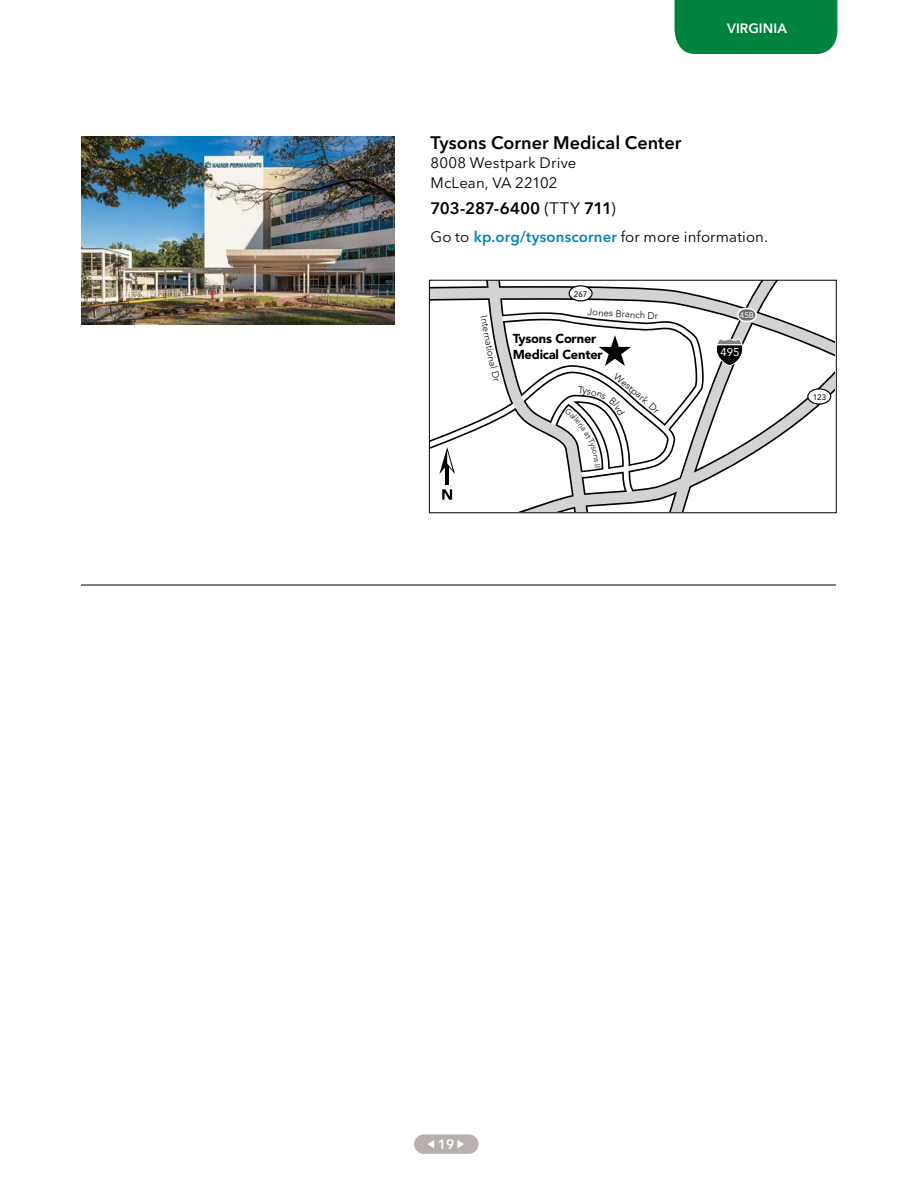
<style>
.page{position:relative;width:918px;height:1188px;background:#fff}
.page>*{position:absolute;margin:0;border:0;box-sizing:border-box;transform-origin:0 0}
.t1{font:600 18px "Avenir Next LT Pro";color:#000}
.t2{font:600 16.5px "Avenir Next LT Pro";letter-spacing:-.01em;color:#000}
.t3{font:15px "Avenir Next LT Pro";letter-spacing:.005em;color:#000}
.t4{font:600 13.5px "Avenir Next";letter-spacing:.01em;color:#fff}
.t5{font:600 13.5px "Avenir Next LT Pro";color:#fff}
.t6{font:900 12.9px/15.5px "Avenir";letter-spacing:-.015em;color:#000}
.t7{font:11.25px "Avenir";color:#fff}
.t8{font:300 9.75px "Avenir";color:#000}
.t9{font:8.1px "Avenir";color:#000}
.t10{font:8.1px "Avenir";color:#fff}
.s1{font-weight:400}
.s2{font-weight:600;color:#0083bb}
</style>
<div class="page">
<hr style="left:81px;top:585px;width:755px;height:1px;background:#000">
<div style="left:414px;top:1134px;width:65px;height:20px;background:#b7b1a8;border-radius:10px"></div>
<svg style="left:457px;top:1140px;width:7px;height:8px"></svg>
<svg style="left:428px;top:1140px;width:6px;height:8px"></svg>
<div style="left:675px;top:0;width:162px;height:54px;background:#00833e"></div>
<img style="left:81px;top:136px;width:313px;height:189px">
<svg style="left:429px;top:280px;width:406px;height:231px"></svg>
<p class="t4" style="left:727px;top:17px;width:61px">VIRGINIA</p>
<h2 class="t1" style="left:431px;top:132px;width:252px">Tysons Corner Medical Center</h2>
<p class="t3" style="left:431px;top:154px;width:147px">8008 Westpark Drive</p>
<p class="t3" style="left:431px;top:174px;width:128px">McLean, VA 22102</p>
<p class="t2" style="left:431px;top:198px;width:187px">703-287-6400 <span class="s1">(TTY</span> 711<span class="s1">)</span></p>
<p class="t3" style="left:431px;top:228px;width:339px">Go to <span class="s2">kp.org/tysonscorner</span> for more information.</p>
<p class="t8" style="left:489px;top:315px;width:18px;rotate:79deg">Inte</p>
<p class="t8" style="left:493px;top:331px;width:26px;rotate:80deg">rnatio</p>
<p class="t9" style="left:574px;top:289px;width:15px">267</p>
<p class="t8" style="left:588px;top:306px;width:49px;rotate:4deg">Jones Bran</p>
<p class="t8" style="left:655px;top:310px;width:5px">r</p>
<p class="t6" style="left:513px;top:331px;width:92px">Tysons Corner<br>Medical Center</p>
<p class="t10" style="left:740px;top:310px;width:16px">45B</p>
<p class="t7" style="left:721px;top:346px;width:20px">495</p>
<p class="t9" style="left:813px;top:392px;width:15px">123</p>
<p class="t5" style="left:438px;top:1136px;width:18px">19</p>
</div>
